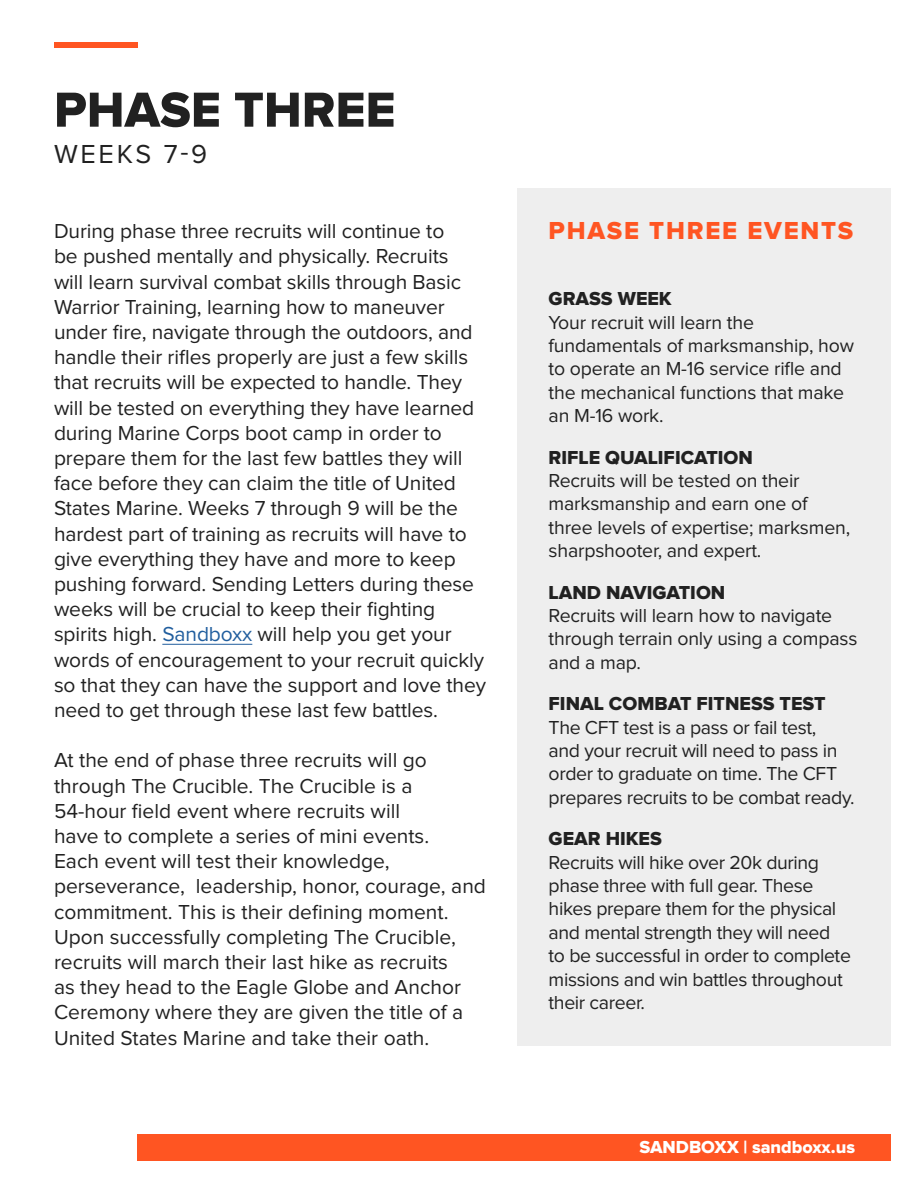
<style>
.page{position:relative;width:918px;height:1188px;background:#fff}
.page>*{position:absolute;margin:0;border:0;box-sizing:border-box;transform-origin:0 0}
.t1{font:51px "Proxima Nova Extrabld";color:#212121}
.t2{font:27px "Proxima Nova";letter-spacing:.1em;color:#212121}
.t3{font:25.5px "Proxima Nova Extrabld";letter-spacing:.07em;color:#f52}
.t4{font:21px/25.2px "Proxima Nova";letter-spacing:-.005em;color:#212121}
.t5{font:19.5px/23.4px "Proxima Nova";letter-spacing:-.02em;color:#212121}
.t6{font:19.5px "Proxima Nova Extrabld";color:#212121}
.t7{font:18px "Proxima Nova Extrabld";color:#fff}
.s1{color:#215e9e}
</style>
<div class="page">
<div style="left:54px;top:42px;width:83px;height:6px;background:#f52"></div>
<hr style="left:162px;top:644px;width:90px;height:1px;background:#215e9e">
<div style="left:517px;top:188px;width:374px;height:857px;background:#eee"></div>
<div style="left:138px;top:1134px;width:753px;height:27px;background:#f52"></div>
<h1 class="t1" style="left:54px;top:86px;width:343px">PHASE THREE</h1>
<p class="t2" style="left:54px;top:139px;width:155px">WEEKS 7-9</p>
<p class="t4" style="left:54px;top:219px;width:434px">During phase three recruits will continue to<br>be pushed mentally and physically. Recruits<br>will learn survival combat skills through Basic Warrior Training, learning how to maneuver under fire, navigate through the outdoors, and handle their rifles properly are just a few skills that recruits will be expected to handle. They will be tested on everything they have learned during Marine Corps boot camp in order to prepare them for the last few battles they will face before they can claim the title of United States Marine. Weeks 7 through 9 will be the hardest part of training as recruits will have to give everything they have and more to keep pushing forward. Sending Letters during these weeks will be crucial to keep their fighting spirits high. <span class="s1">Sandboxx</span> will help you get your words of encouragement to your recruit quickly so that they can have the support and love they need to get through these last few battles.</p>
<p class="t4" style="left:54px;top:748px;width:434px">At the end of phase three recruits will go through The Crucible. The Crucible is a 54-hour field event where recruits will<br>have to complete a series of mini events.<br>Each event will test their knowledge, perseverance, leadership, honor, courage, and commitment. This is their defining moment.<br>Upon successfully completing The Crucible, recruits will march their last hike as recruits<br>as they head to the Eagle Globe and Anchor Ceremony where they are given the title of a United States Marine and take their oath.</p>
<p class="t3" style="left:549px;top:218px;width:306px">PHASE THREE EVENTS</p>
<p class="t6" style="left:549px;top:290px;width:125px">GRASS WEEK</p>
<p class="t5" style="left:549px;top:311px;width:307px">Your recruit will learn the fundamentals of marksmanship, how to operate an M-16 service rifle and the mechanical functions that make an M-16 work.</p>
<p class="t6" style="left:549px;top:448px;width:206px">RIFLE QUALIFICATION</p>
<p class="t5" style="left:549px;top:469px;width:303px">Recruits will be tested on their marksmanship and earn one of three levels of expertise; marksmen, sharpshooter, and expert.</p>
<p class="t6" style="left:549px;top:583px;width:178px">LAND NAVIGATION</p>
<p class="t5" style="left:549px;top:604px;width:310px">Recruits will learn how to navigate through terrain only using a compass and a map.</p>
<p class="t6" style="left:549px;top:695px;width:278px">FINAL COMBAT FITNESS TEST</p>
<p class="t5" style="left:549px;top:716px;width:307px">The CFT test is a pass or fail test,<br>and your recruit will need to pass in order to graduate on time. The CFT prepares recruits to be combat ready.</p>
<p class="t6" style="left:549px;top:830px;width:115px">GEAR HIKES</p>
<p class="t5" style="left:549px;top:851px;width:304px">Recruits will hike over 20k during phase three with full gear. These hikes prepare them for the physical and mental strength they will need to be successful in order to complete missions and win battles throughout their career.</p>
<p class="t7" style="left:639px;top:1138px;width:217px">SANDBOXX | sandboxx.us</p>
</div>
